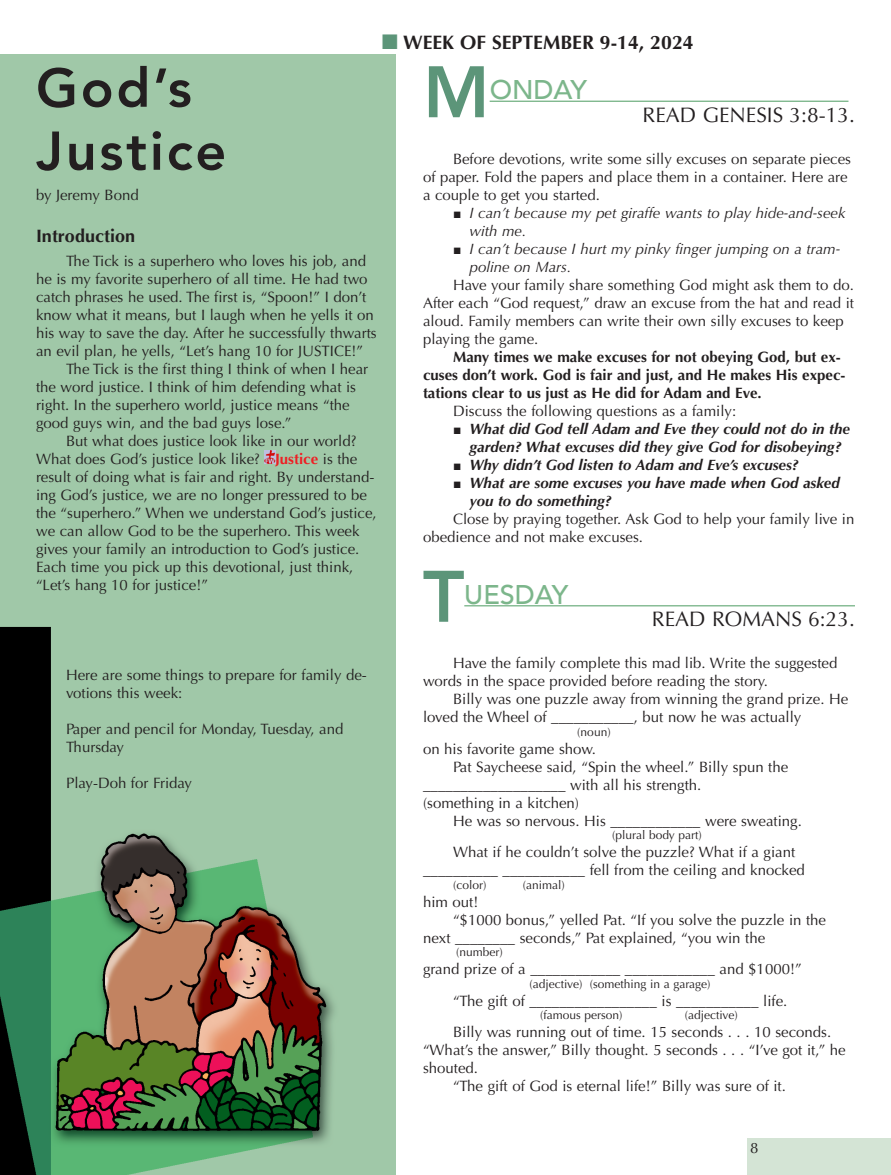
<style>
.page{position:relative;width:891px;height:1175px;background:#fff}
.page>*{position:absolute;margin:0;border:0;box-sizing:border-box;transform-origin:0 0}
.Day_1{font:800 72px "Avenir";color:#5c9579}
.t1{font:800 54px/63px "Avenir";letter-spacing:.05em;color:#231f20}
.Day_1-2{font:500 27px "Avenir";color:#7cb68b}
.SCRIPT_REF{font:21px "Optima";color:#231f20}
.Week_2{font:700 19.5px "Optima";color:#231f20}
.side_head{font:700 18px "Optima";color:#231f20}
.Body{font:15px/18px "Optima";color:#231f20}
.body_1st{font:15px/18px "Optima";color:#231f20}
.Questions_1{font:italic 700 15px/18px "Optima";color:#231f20;text-align:center}
.Body-2{font:700 15px/18px "Optima";color:#231f20}
.Questions_1-2{font:italic 15px/18px "Optima";color:#231f20}
.Body_no_indent{font:15px "Optima";color:#231f20}
.Body_left_column{font:15px/18px "Optima";color:#231f20}
.Author{font:15px "Optima";color:#231f20}
.Under_words{font:12px "Optima";color:#231f20}
.s1{font-family:"European Pi Three";font-weight:400;color:#5c9579}
.s2{font-weight:700;color:#ee1e24}
.s3{font-family:"European Pi Three";font-style:normal}
.s4{font-family:"European Pi Three";font-weight:400;font-style:normal}
</style>
<div class="page">
<div style="left:747px;top:1138px;width:144px;height:36px;background:#d4e4d5"></div>
<img style="left:0;top:54px;width:396px;height:1120px">
<img style="left:265px;top:450px;width:10px;height:14px">
<hr style="left:490px;top:101px;width:358px;height:1px;background:#7cb68b">
<hr style="left:464px;top:605px;width:391px;height:1px;background:#7cb68b">
<p class="Week_2" style="left:382px;top:31px;width:313px"><span class="s1">M</span> WEEK OF SEPTEMBER 9-14, 2024</p>
<p class="t1" style="left:36px;top:57px;width:192px">God’s<br>Justice</p>
<p class="Author" style="left:36px;top:186px;width:104px">by Jeremy Bond</p>
<p class="side_head" style="left:36px;top:225px;width:101px">Introduction</p>
<p class="Body" style="left:36px;top:252px;width:342px;text-indent:30px">The Tick is a superhero who loves his job, and he is my favorite superhero of all time. He had two catch phrases he used. The first is, “Spoon!” I don’t know what it means, but I laugh when he yells it on his way to save the day. After he successfully thwarts an evil plan, he yells, “Let’s hang 10 for JUSTICE!”</p>
<p class="Body" style="left:36px;top:360px;width:334px;text-indent:30px">The Tick is the first thing I think of when I hear the word justice. I think of him defending what is right. In the superhero world, justice means “the good guys win, and the bad guys lose.”</p>
<p class="Body" style="left:36px;top:432px;width:342px;text-indent:30px">But what does justice look like in our world?<br>What does God’s justice look like? <span class="s2">Justice</span> is the result of doing what is fair and right. By understand&shy;ing God’s justice, we are no longer pressured to be the “superhero.” When we understand God’s justice, we can allow God to be the superhero. This week gives your family an introduction to God’s justice.<br>Each time you pick up this devotional, just think, “Let’s hang 10 for justice!”</p>
<p class="Body" style="left:66px;top:666px;width:302px">Here are some things to prepare for family de&shy;votions this week:</p>
<p class="Body_left_column" style="left:66px;top:720px;width:279px">Paper and pencil for Monday, Tuesday, and<br>Thursday</p>
<p class="Body_left_column" style="left:66px;top:774px;width:128px">Play-Doh for Friday</p>
<p class="Day_1" style="left:423px;top:36px;width:68px">M</p>
<p class="Day_1-2" style="left:490px;top:66px;width:99px">ONDAY</p>
<p class="SCRIPT_REF" style="left:643px;top:102px;width:214px">READ GENESIS 3:8-13.</p>
<p class="body_1st" style="left:423px;top:150px;width:430px;text-indent:30px">Before devotions, write some silly excuses on separate pieces of paper. Fold the papers and place them in a container. Here are a couple to get you started.</p>
<p class="Questions_1-2" style="left:470px;top:204px;width:378px;text-indent:-16px"><span class="s3">J</span> I can’t because my pet giraffe wants to play hide-and-seek with me.</p>
<p class="Questions_1-2" style="left:470px;top:240px;width:372px;text-indent:-16px"><span class="s3">J</span> I can’t because I hurt my pinky finger jumping on a tram&shy;poline on Mars.</p>
<p class="Body" style="left:423px;top:276px;width:433px;text-indent:30px">Have your family share something God might ask them to do.<br>After each “God request,” draw an excuse from the hat and read it aloud. Family members can write their own silly excuses to keep playing the game.</p>
<p class="Body-2" style="left:423px;top:348px;width:424px;text-indent:30px">Many times we make excuses for not obeying God, but ex&shy;cuses don’t work. God is fair and just, and He makes His expec&shy;tations clear to us just as He did for Adam and Eve.</p>
<p class="Body" style="left:453px;top:402px;width:285px">Discuss the following questions as a family:</p>
<p class="Questions_1" style="left:453px;top:420px;width:399px"><span class="s4">J</span> What did God tell Adam and Eve they could not do in the garden? What excuses did they give God for disobeying?</p>
<p class="Questions_1" style="left:453px;top:456px;width:347px"><span class="s4">J</span> Why didn’t God listen to Adam and Eve’s excuses?</p>
<p class="Questions_1" style="left:470px;top:474px;width:372px;text-align:left;text-indent:-16px"><span class="s4">J</span> What are some excuses you have made when God asked you to do something?</p>
<p class="Body" style="left:423px;top:510px;width:433px;text-indent:30px">Close by praying together. Ask God to help your family live in obedience and not make excuses.</p>
<p class="Day_1" style="left:423px;top:540px;width:43px">T</p>
<p class="Day_1-2" style="left:464px;top:571px;width:106px">UESDAY</p>
<p class="SCRIPT_REF" style="left:652px;top:607px;width:205px">READ ROMANS 6:23.</p>
<p class="body_1st" style="left:423px;top:654px;width:416px;text-indent:30px">Have the family complete this mad lib. Write the suggested words in the space provided before reading the story.</p>
<p class="Body" style="left:423px;top:690px;width:427px;text-indent:30px">Billy was one puzzle away from winning the grand prize. He loved the Wheel of ___________, but now he was actually</p>
<p class="Under_words" style="left:577px;top:724px;width:35px">(noun)</p>
<p class="Body_no_indent" style="left:423px;top:740px;width:175px">on his favorite game show.</p>
<p class="Body" style="left:423px;top:758px;width:367px;text-indent:30px">Pat Saycheese said, “Spin the wheel.” Billy spun the ___________________ with all his strength.</p>
<p class="Body_no_indent" style="left:423px;top:794px;width:158px">(something in a kitchen)</p>
<p class="Body" style="left:453px;top:812px;width:350px">He was so nervous. His ____________ were sweating.</p>
<p class="Under_words" style="left:612px;top:828px;width:91px">(plural body part)</p>
<p class="Body" style="left:423px;top:843px;width:383px;text-indent:30px">What if he couldn’t solve the puzzle? What if a giant __________ ___________ fell from the ceiling and knocked</p>
<p class="Under_words" style="left:453px;top:877px;width:35px">(color)</p>
<p class="Under_words" style="left:523px;top:877px;width:44px">(animal)</p>
<p class="Body_no_indent" style="left:423px;top:893px;width:57px">him out!</p>
<p class="Body" style="left:423px;top:911px;width:405px;text-indent:30px">“$1000 bonus,” yelled Pat. “If you solve the puzzle in the next ________ seconds,” Pat explained, “you win the</p>
<p class="Under_words" style="left:456px;top:945px;width:48px">(number)</p>
<p class="Body_no_indent" style="left:423px;top:960px;width:380px">grand prize of a ____________ ____________ and $1000!”</p>
<p class="Under_words" style="left:529px;top:976px;width:183px">(adjective) (something in a garage)</p>
<p class="Body" style="left:453px;top:992px;width:336px">“The gift of _________________ is ___________ life.</p>
<p class="Under_words" style="left:540px;top:1008px;width:84px">(famous person)</p>
<p class="Under_words" style="left:685px;top:1008px;width:54px">(adjective)</p>
<p class="Body" style="left:423px;top:1023px;width:424px;text-indent:30px">Billy was running out of time. 15 seconds . . . 10 seconds. “What’s the answer,” Billy thought. 5 seconds . . . “I’ve got it,” he shouted.</p>
<p class="Body" style="left:453px;top:1077px;width:334px">“The gift of God is eternal life!” Billy was sure of it.</p>
<p class="Body" style="left:750px;top:1139px;width:10px">8</p>
</div>
